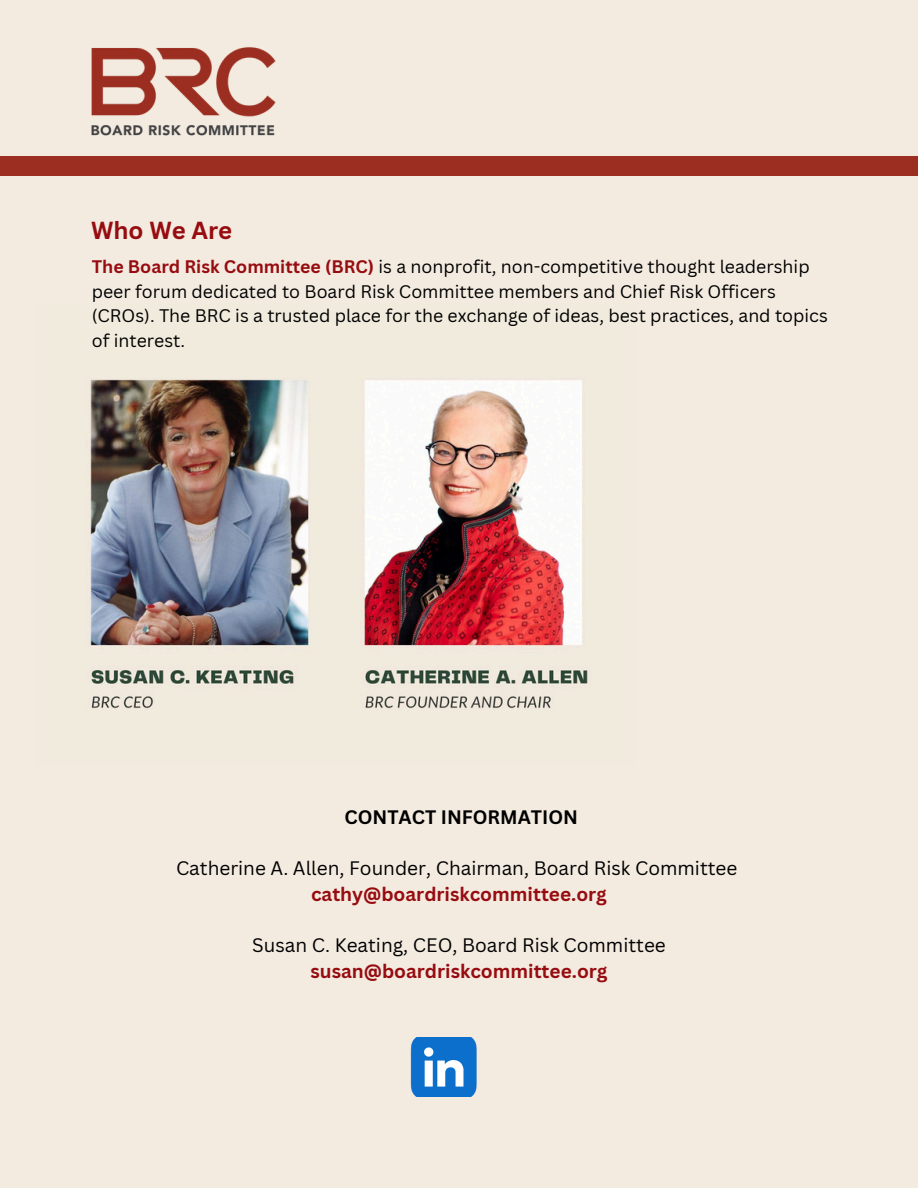
<style>
.page{position:relative;width:918px;height:1188px;background:#f3ebe0}
.page>*{position:absolute;margin:0;border:0;box-sizing:border-box;transform-origin:0 0}
.t1{font:700 24px "Canva Sans";color:#970c10}
.t2{font:19.05px "Canva Sans";color:#000}
.t3{font:700 19.05px "Canva Sans";color:#970c10}
.t4{font:700 19.05px "Canva Sans";color:#000}
.t5{font:17.7px/24.8px "Canva Sans";color:#000}
.s1{font-weight:700;color:#970c10}
</style>
<div class="page">
<img style="left:92px;top:47px;width:183px;height:89px">
<div style="left:0;top:156px;width:918px;height:20px;background:#9b2e21"></div>
<img style="left:90px;top:379px;width:498px;height:330px">
<img style="left:410px;top:1038px;width:67px;height:58px">
<p class="t1" style="left:91px;top:213px;width:143px">Who We Are</p>
<h2 class="t5" style="left:92px;top:254px;width:738px"><span class="s1">The Board Risk Committee (BRC)</span> is a nonprofit, non-competitive thought leadership peer forum dedicated to Board Risk Committee members and Chief Risk Officers (CROs). The BRC is a trusted place for the exchange of ideas, best practices, and topics of interest.</h2>
<p class="t4" style="left:344px;top:804px;width:235px">CONTACT INFORMATION</p>
<p class="t2" style="left:176px;top:855px;width:563px">Catherine A. Allen, Founder, Chairman, Board Risk Committee</p>
<p class="t3" style="left:311px;top:881px;width:297px">cathy@boardriskcommittee.org</p>
<p class="t2" style="left:252px;top:932px;width:415px">Susan C. Keating, CEO, Board Risk Committee</p>
<p class="t3" style="left:310px;top:957px;width:299px">susan@boardriskcommittee.org</p>
</div>
